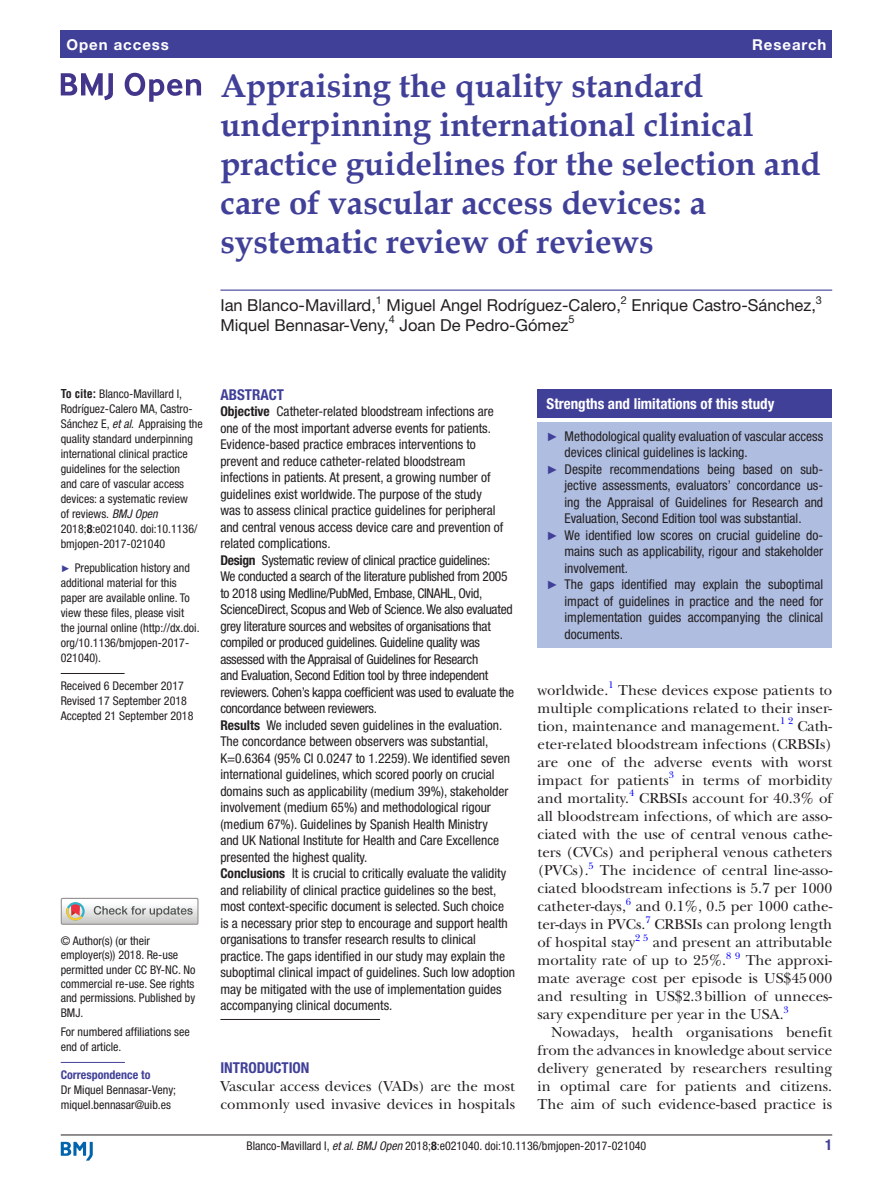
<style>
.page{position:relative;width:893px;height:1191px;background:#fff}
.page>*{position:absolute;margin:0;border:0;box-sizing:border-box;transform-origin:0 0}
.t1{font:700 33px/39px "Book Antiqua";color:#414099}
.t2{font:16.5px "Helvetica Neue LT Std";color:#231f20}
.t3{font:15px/18px "New Baskerville";color:#231f20;text-align:justify}
.t4{font:700 condensed 15px "Helvetica Neue LT Std";color:#fff}
.t5{font:700 condensed 15px "Helvetica Neue LT Std";color:#414099}
.t6{font:700 15px "Helvetica Neue LT Std";letter-spacing:.065em;color:#fff}
.t7{font:condensed 13.5px/16.5px "Helvetica Neue LT Std";color:#231f20}
.t8{font:condensed 12px/15px "Helvetica Neue LT Std";color:#231f20}
.t9{font:700 condensed 12px "Helvetica Neue LT Std";color:#414099}
.t10{font:10.95px "Helvetica Neue LT Std";color:#231f20}
.t11{font:9.9px "New Baskerville";color:#00f}
.s1{font-family:"Helvetica LT Std";font-weight:700}
.s2{font-style:italic}
.s3{font-weight:700}
.s4{font-family:"Arial";font-stretch:normal;font-size:9.75px;color:#414099}
.s5{font-family:"Arial";font-stretch:normal;font-size:12px;color:#414099}
</style>
<div class="page">
<hr style="left:61px;top:1134px;width:771px;height:1px;background:#231f20">
<svg style="left:61px;top:1141px;width:32px;height:19px"></svg>
<div style="left:61px;top:31px;width:771px;height:27px;background:#414099"></div>
<hr style="left:220px;top:289px;width:612px;height:2px;background:#414099">
<hr style="left:61px;top:673px;width:64px;height:1px;background:#231f20">
<hr style="left:61px;top:1062px;width:64px;height:1px;background:#414099">
<svg style="left:61px;top:73px;width:52px;height:27px"></svg>
<svg style="left:125px;top:73px;width:76px;height:29px"></svg>
<div style="left:61px;top:897px;width:138px;height:27px;border:1px solid #969090"></div>
<svg style="left:61px;top:898px;width:137px;height:26px"></svg>
<hr style="left:220px;top:1019px;width:160px;height:1px;background:#231f20">
<div style="left:538px;top:389px;width:294px;height:29px;background:#414099"></div>
<div style="left:538px;top:422px;width:294px;height:225px;background:#afbde1"></div>
<p class="t6" style="left:66px;top:35px;width:104px">Open access</p>
<p class="t6" style="left:752px;top:35px;width:76px">Research</p>
<h1 class="t1" style="left:220px;top:66px;width:602px">Appraising the quality standard underpinning international clinical practice guidelines for the selection and care of vascular access devices: a systematic review of reviews</h1>
<p class="t2" style="left:220px;top:296px;width:157px">Ian Blanco-Mavillard,</p>
<p class="t10" style="left:376px;top:293px;width:8px">1</p>
<p class="t2" style="left:387px;top:296px;width:236px">Miguel Angel Rodríguez-Calero,</p>
<p class="t10" style="left:621px;top:293px;width:8px">2</p>
<p class="t2" style="left:632px;top:296px;width:186px">Enrique Castro-Sánchez,</p>
<p class="t10" style="left:816px;top:293px;width:8px">3</p>
<p class="t2" style="left:220px;top:315px;width:170px">Miquel Bennasar-Veny,</p>
<p class="t10" style="left:389px;top:313px;width:8px">4</p>
<p class="t2" style="left:399px;top:315px;width:170px">Joan De Pedro-Gómez</p>
<p class="t10" style="left:568px;top:313px;width:8px">5</p>
<p class="t8" style="left:61px;top:386px;width:144px"><span class="s1">To cite:</span> Blanco-Mavillard I,<br>Rodríguez-Calero MA, Castro-<br>Sánchez E, <span class="s2">et al</span>. Appraising the quality standard underpinning international clinical practice guidelines for the selection<br>and care of vascular access devices: a systematic review<br>of reviews. <span class="s2">BMJ Open<br></span>2018;<span class="s3">8</span>:e021040. doi:10.1136/ bmjopen-2017-021040</p>
<p class="t8" style="left:61px;top:560px;width:140px"><span class="s4">►</span> Prepublication history and additional material for this paper are available online. To view these files, please visit the journal online (http://dx.doi. org/10.1136/bmjopen-2017-<br>021040).</p>
<p class="t8" style="left:61px;top:678px;width:134px">Received 6 December 2017<br>Revised 17 September 2018<br>Accepted 21 September 2018</p>
<p class="t8" style="left:61px;top:933px;width:136px;line-height:14.4px">© Author(s) (or their employer(s)) 2018. Re-use permitted under CC BY-NC. No commercial re-use. See rights and permissions. Published by<br>BMJ.</p>
<p class="t8" style="left:61px;top:1024px;width:130px">For numbered affiliations see end of article.</p>
<p class="t9" style="left:61px;top:1067px;width:91px">Correspondence to</p>
<p class="t8" style="left:61px;top:1082px;width:117px">Dr Miquel Bennasar-Veny; miquel.bennasar@uib.es</p>
<p class="t5" style="left:220px;top:385px;width:65px">Abstract</p>
<p class="t7" style="left:220px;top:403px;width:296px"><span class="s3">Objective</span> Catheter-related bloodstream infections are one of the most important adverse events for patients.<br>Evidence-based practice embraces interventions to prevent and reduce catheter-related bloodstream infections in patients. At present, a growing number of guidelines exist worldwide. The purpose of the study<br>was to assess clinical practice guidelines for peripheral and central venous access device care and prevention of related complications.<br><span class="s3">Design</span> Systematic review of clinical practice guidelines:<br>We conducted a search of the literature published from 2005 to 2018 using Medline/PubMed, Embase, CINAHL, Ovid, ScienceDirect, Scopus and Web of Science. We also evaluated grey literature sources and websites of organisations that compiled or produced guidelines. Guideline quality was assessed with the Appraisal of Guidelines for Research<br>and Evaluation, Second Edition tool by three independent reviewers. Cohen’s kappa coefficient was used to evaluate the concordance between reviewers.<br><span class="s3">Results</span> We included seven guidelines in the evaluation.<br>The concordance between observers was substantial, K=0.6364 (95% CI 0.0247 to 1.2259). We identified seven international guidelines, which scored poorly on crucial domains such as applicability (medium 39%), stakeholder involvement (medium 65%) and methodological rigour (medium 67%). Guidelines by Spanish Health Ministry<br>and UK National Institute for Health and Care Excellence presented the highest quality.<br><span class="s3">Conclusions</span> It is crucial to critically evaluate the validity and reliability of clinical practice guidelines so the best, most context-specific document is selected. Such choice is a necessary prior step to encourage and support health organisations to transfer research results to clinical practice. The gaps identified in our study may explain the suboptimal clinical impact of guidelines. Such low adoption may be mitigated with the use of implementation guides accompanying clinical documents.</p>
<p class="t5" style="left:220px;top:1059px;width:91px">Introduction</p>
<p class="t3" style="left:220px;top:1077px;width:296px">Vascular access devices (VADs) are the most commonly used invasive devices in hospitals</p>
<p class="t4" style="left:547px;top:394px;width:229px">Strengths and limitations of this study</p>
<p class="t7" style="left:547px;top:427px;width:278px"><span class="s5">►</span> Methodological quality evaluation of vascular access</p>
<p class="t7" style="left:565px;top:444px;width:185px">devices clinical guidelines is lacking.</p>
<p class="t7" style="left:547px;top:460px;width:278px"><span class="s5">►</span> Despite recommendations being based on sub-</p>
<p class="t7" style="left:565px;top:477px;width:260px">jective assessments, evaluators’ concordance us-</p>
<p class="t7" style="left:565px;top:493px;width:260px">ing the Appraisal of Guidelines for Research and</p>
<p class="t7" style="left:565px;top:510px;width:238px">Evaluation, Second Edition tool was substantial.</p>
<p class="t7" style="left:547px;top:526px;width:278px"><span class="s5">►</span> We identified low scores on crucial guideline do-</p>
<p class="t7" style="left:565px;top:543px;width:260px">mains such as applicability, rigour and stakeholder</p>
<p class="t7" style="left:565px;top:559px;width:65px">involvement.</p>
<p class="t7" style="left:547px;top:576px;width:278px"><span class="s5">►</span> The gaps identified may explain the suboptimal</p>
<p class="t7" style="left:565px;top:592px;width:260px">impact of guidelines in practice and the need for</p>
<p class="t7" style="left:565px;top:609px;width:260px">implementation guides accompanying the clinical</p>
<p class="t7" style="left:565px;top:625px;width:60px">documents.</p>
<p class="t3" style="left:538px;top:681px;width:296px">worldwide.<sup>1</sup> These devices expose patients to multiple complications related to their inser&shy;tion, maintenance and management.</p>
<p class="t11" style="left:780px;top:715px;width:15px">1 2</p>
<p class="t3" style="left:538px;top:717px;width:296px;text-indent:260px">Cath&shy;eter-related bloodstream infections (CRBSIs) are one of the adverse events with worst impact for patients</p>
<p class="t11" style="left:669px;top:769px;width:7px">3</p>
<p class="t3" style="left:682px;top:771px;width:152px">in terms of morbidity</p>
<p class="t3" style="left:538px;top:789px;width:93px">and mortality.</p>
<p class="t11" style="left:629px;top:787px;width:7px">4</p>
<p class="t3" style="left:538px;top:789px;width:296px;text-indent:102px">CRBSIs account for 40.3% of all bloodstream infections, of which are asso&shy;ciated with the use of central venous cathe&shy;ters (CVCs) and peripheral venous catheters (PVCs).</p>
<p class="t11" style="left:589px;top:859px;width:7px">5</p>
<p class="t3" style="left:538px;top:861px;width:296px;text-indent:62px">The incidence of central line-asso&shy;ciated bloodstream infections is 5.7 per 1000 catheter-days,</p>
<p class="t11" style="left:626px;top:895px;width:7px">6</p>
<p class="t3" style="left:538px;top:897px;width:296px;text-indent:98px">and 0.1%, 0.5 per 1000 cathe&shy;ter-days in PVCs.</p>
<p class="t11" style="left:645px;top:913px;width:7px">7</p>
<p class="t3" style="left:654px;top:915px;width:179px">CRBSIs can prolong length</p>
<p class="t3" style="left:538px;top:933px;width:99px">of hospital stay</p>
<p class="t11" style="left:635px;top:931px;width:15px">2 5</p>
<p class="t3" style="left:538px;top:933px;width:296px;text-indent:115px">and present an attributable mortality rate of up to 25%.</p>
<p class="t11" style="left:726px;top:949px;width:15px">8 9</p>
<p class="t3" style="left:538px;top:951px;width:296px;text-indent:208px">The approxi&shy;mate average cost per episode is US$45000 and resulting in US$2.3billion of unneces&shy;sary expenditure per year in the USA.<sup>3</sup></p>
<p class="t3" style="left:538px;top:1023px;width:296px;text-indent:14px">Nowadays, health organisations benefit from the advances in knowledge about service delivery generated by researchers resulting in optimal care for patients and citizens.<br>The aim of such evidence-based practice is</p>
<p class="t8" style="left:247px;top:1137px;width:401px">Blanco-Mavillard I, <span class="s2">et al</span>. <span class="s2">BMJ Open</span> 2018;<span class="s3">8</span>:e021040. doi:10.1136/bmjopen-2017-021040</p>
<p class="t5" style="left:825px;top:1135px;width:9px">1</p>
</div>
